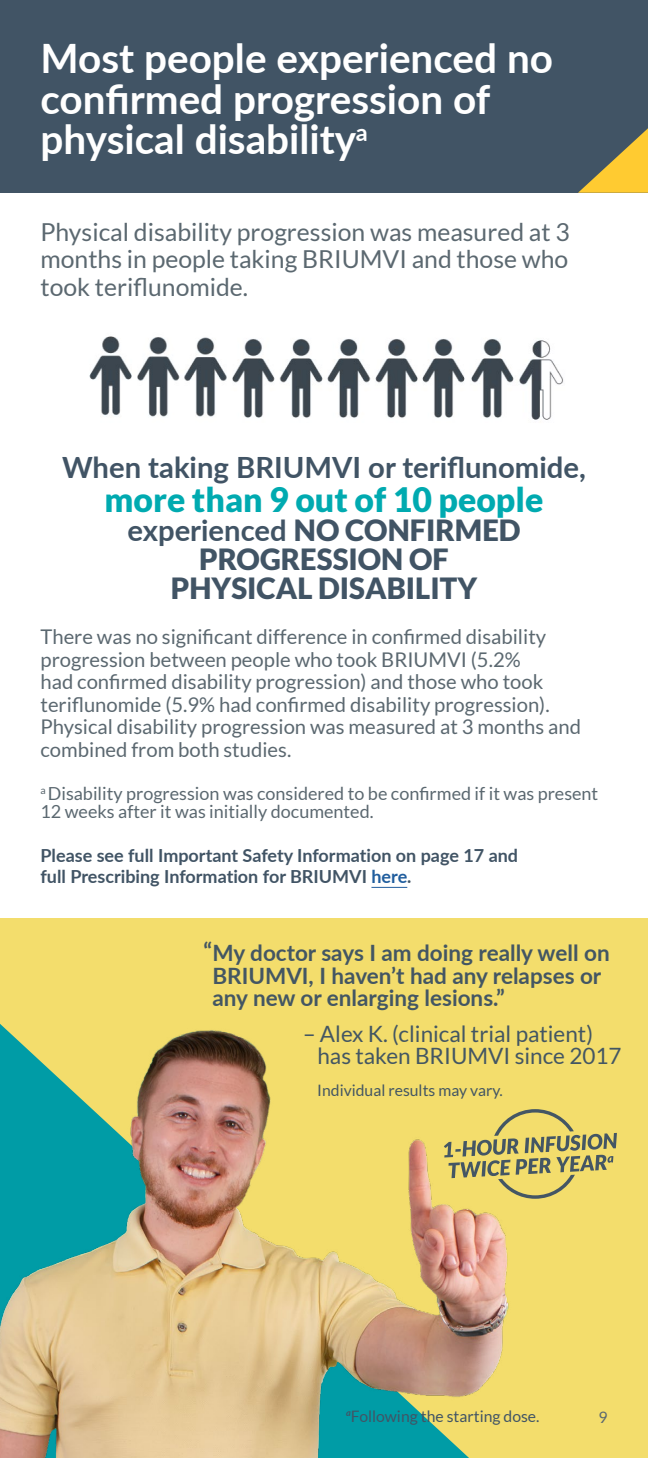
<style>
.page{position:relative;width:648px;height:1458px;background:#fff}
.page>*{position:absolute;margin:0;border:0;box-sizing:border-box;transform-origin:0 0}
.t1{font:700 40.5px/40.5px "Lato";color:#fff}
.t2{font:900 33.75px "Lato";color:#00aab0}
.t3{font:900 29.25px/29.2px "Lato";color:#415465;text-align:center}
.t4{font:700 29.25px "Lato";color:#415465}
.t5{font:24.75px/27px "Lato";color:#5b6870;text-align:justify}
.t6{font:700 22.5px/22.5px "Lato";color:#435663}
.t7{font:22.5px/22.5px "Lato";color:#435663}
.t8{font:20.25px/22.5px "Lato";color:#5b6870}
.t9{font:18px/18px "Lato";color:#5b6870}
.t10{font:700 18px/21.6px "Lato";color:#415465}
.t11{font:15.75px "Lato";color:#415465}
.t12{font:15.75px "Lato";color:#435663}
.t13{font:15.75px "Lato";color:#5b6870}
.s1{font-weight:700}
.s2{color:#215e9e}
</style>
<div class="page">
<div style="left:0;top:0;width:648px;height:193px;background:#415465"></div>
<img style="left:89px;top:336px;width:475px;height:84px">
<hr style="left:371px;top:887px;width:36px;height:1px;background:#215e9e">
<svg style="left:578px;top:128px;width:70px;height:65px"></svg>
<div style="left:0;top:919px;width:648px;height:539px;background:#f3dd6c"></div>
<img style="left:0;top:1024px;width:509px;height:434px">
<svg style="left:444px;top:1109px;width:173px;height:90px"></svg>
<h1 class="t1" style="left:40px;top:36px;width:514px">Most people experienced no confirmed progression of physical disability<sup>a</sup></h1>
<p class="t5" style="left:40px;top:219px;width:531px">Physical disability progression was measured at 3 months in people taking BRIUMVI and those who took teriflunomide.</p>
<h3 class="t4" style="left:62px;top:446px;width:525px">When taking BRIUMVI or teriflunomide,</h3>
<h2 class="t2" style="left:105px;top:479px;width:440px">more than 9 out of 10 people</h2>
<h3 class="t3" style="left:127px;top:515px;width:395px"><span class="s1">experienced</span> NO CONFIRMED<br>PROGRESSION OF<br>PHYSICAL DISABILITY</h3>
<p class="t8" style="left:40px;top:626px;width:542px">There was no significant difference in confirmed disability progression between people who took BRIUMVI (5.2%<br>had confirmed disability progression) and those who took teriflunomide (5.9% had confirmed disability progression).<br>Physical disability progression was measured at 3 months and combined from both studies.</p>
<p class="t9" style="left:40px;top:785px;width:559px"><sup>a</sup> Disability progression was considered to be confirmed if it was present<br>12 weeks after it was initially documented.</p>
<p class="t10" style="left:40px;top:843px;width:479px">Please see full Important Safety Information on page 17 and full Prescribing Information for BRIUMVI <span class="s2">here</span>.</p>
<p class="t6" style="left:212px;top:941px;width:399px;text-indent:-9px">“My doctor says I am doing really well on<br>BRIUMVI, I haven’t had any relapses or any new or enlarging lesions.”</p>
<p class="t7" style="left:317px;top:1022px;width:306px;text-indent:-14px">– Alex K. (clinical trial patient) has taken BRIUMVI since 2017</p>
<p class="t12" style="left:317px;top:1082px;width:187px">Individual results may vary.</p>
<p class="t11" style="left:346px;top:1407px;width:195px"><sup>a</sup>Following the starting dose.</p>
<p class="t13" style="left:598px;top:1409px;width:11px">9</p>
</div>
